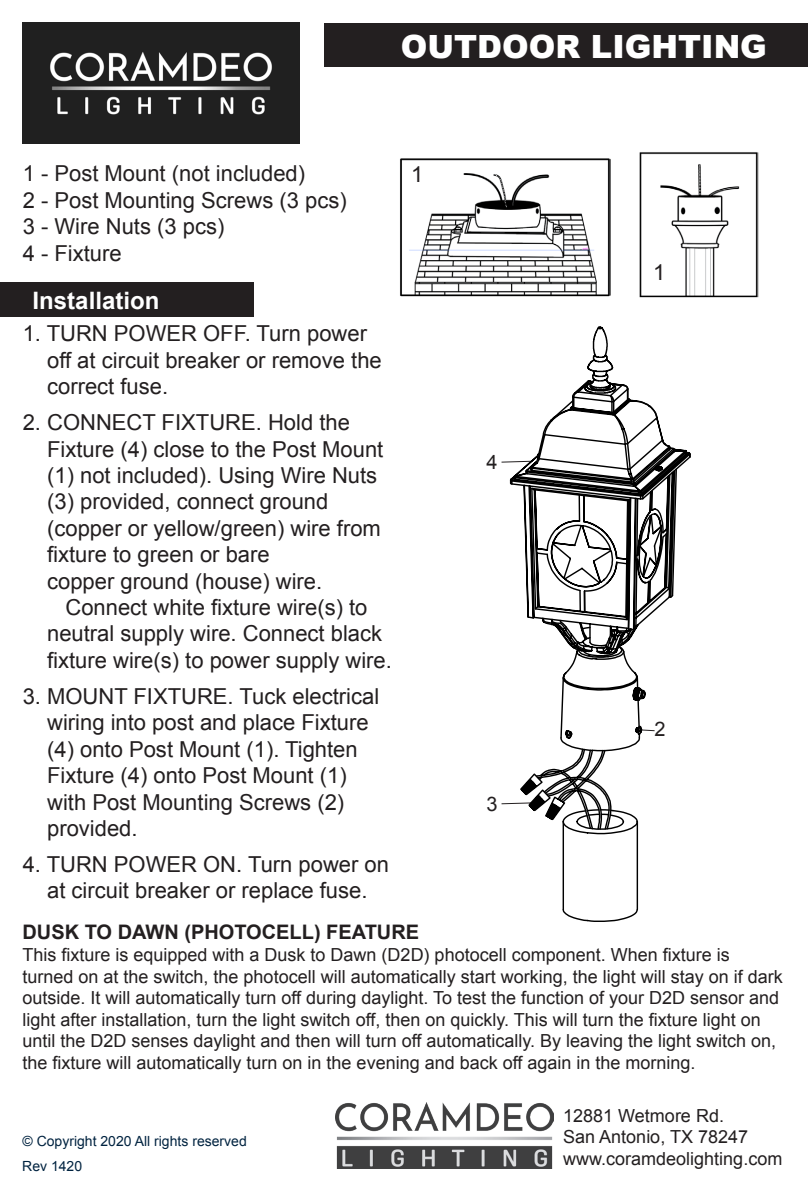
<style>
.page{position:relative;width:808px;height:1191px;background:#fff}
.page>*{position:absolute;margin:0;border:0;box-sizing:border-box;transform-origin:0 0}
.t1{font:900 32px "Arial";color:#fff}
.t2{font:700 24px "Arial";color:#fff}
.t3{font:22px/26.4px "Arial";color:#231f20}
.t4{font:700 20px "Arial";color:#231f20}
.t5{font:20px "Arial";color:#231f20}
.t6{font:18px/21.6px "Arial";color:#231f20}
.t7{font:14px "Arial";color:#002340}
</style>
<div class="page">
<img style="left:639px;top:152px;width:120px;height:146px">
<img style="left:400px;top:158px;width:210px;height:138px">
<div style="left:325px;top:23px;width:483px;height:44px;background:#231f20"></div>
<img style="left:23px;top:23px;width:277px;height:121px">
<img style="left:335px;top:1102px;width:218px;height:66px">
<div style="left:0;top:282px;width:253px;height:35px;background:#231f20"></div>
<svg style="left:562px;top:660px;width:93px;height:262px"></svg>
<svg style="left:509px;top:384px;width:182px;height:247px"></svg>
<svg style="left:501px;top:773px;width:34px;height:39px"></svg>
<svg style="left:535px;top:383px;width:90px;height:447px"></svg>
<svg style="left:583px;top:326px;width:34px;height:69px"></svg>
<p class="t1" style="left:401px;top:24px;width:368px">OUTDOOR LIGHTING</p>
<p class="t3" style="left:23px;top:161px;width:284px">1 - Post Mount (not included)</p>
<p class="t3" style="left:23px;top:187px;width:325px">2 - Post Mounting Screws (3 pcs)</p>
<p class="t3" style="left:23px;top:213px;width:203px">3 - Wire Nuts (3 pcs)</p>
<p class="t3" style="left:23px;top:240px;width:101px">4 - Fixture</p>
<p class="t2" style="left:33px;top:285px;width:128px">Installation</p>
<p class="t3" style="left:47px;top:321px;width:336px;text-indent:-24px">1. TURN POWER OFF. Turn power off at circuit breaker or remove the correct fuse.</p>
<p class="t3" style="left:23px;top:409px;width:329px">2. CONNECT FIXTURE. Hold the</p>
<p class="t3" style="left:47px;top:436px;width:338px">Fixture (4) close to the Post Mount</p>
<p class="t3" style="left:47px;top:462px;width:332px">(1) not included). Using Wire Nuts</p>
<p class="t3" style="left:47px;top:489px;width:283px">(3) provided, connect ground</p>
<p class="t3" style="left:47px;top:515px;width:335px">(copper or yellow/green) wire from</p>
<p class="t3" style="left:47px;top:541px;width:224px">fixture to green or bare</p>
<p class="t3" style="left:47px;top:568px;width:277px">copper ground (house) wire.</p>
<p class="t3" style="left:65px;top:594px;width:303px">Connect white fixture wire(s) to</p>
<p class="t3" style="left:47px;top:621px;width:337px">neutral supply wire. Connect black</p>
<p class="t3" style="left:47px;top:647px;width:346px">fixture wire(s) to power supply wire.</p>
<p class="t3" style="left:47px;top:683px;width:334px;text-indent:-24px">3. MOUNT FIXTURE. Tuck electrical wiring into post and place Fixture (4) onto Post Mount (1). Tighten<br>Fixture (4) onto Post Mount (1) with Post Mounting Screws (2) provided.</p>
<p class="t3" style="left:23px;top:851px;width:368px;text-align:center">4. TURN POWER ON. Turn power on at circuit breaker or replace fuse.</p>
<p class="t3" style="left:411px;top:162px;width:14px">1</p>
<p class="t5" style="left:486px;top:449px;width:13px">4</p>
<p class="t5" style="left:486px;top:791px;width:13px">3</p>
<p class="t3" style="left:653px;top:260px;width:14px">1</p>
<p class="t5" style="left:655px;top:715px;width:13px">2</p>
<p class="t4" style="left:22px;top:919px;width:398px">DUSK TO DAWN (PHOTOCELL) FEATURE</p>
<p class="t6" style="left:22px;top:944px;width:762px">This fixture is equipped with a Dusk to Dawn (D2D) photocell component. When fixture is turned on at the switch, the photocell will automatically start working, the light will stay on if dark outside. It will automatically turn off during daylight. To test the function of your D2D sensor and light after installation, turn the light switch off, then on quickly. This will turn the fixture light on until the D2D senses daylight and then will turn off automatically. By leaving the light switch on, the fixture will automatically turn on in the evening and back off again in the morning.</p>
<p class="t7" style="left:22px;top:1132px;width:226px">© Copyright 2020 All rights reserved</p>
<p class="t7" style="left:22px;top:1157px;width:61px">Rev 1420</p>
<p class="t6" style="left:563px;top:1105px;width:162px">12881 Wetmore Rd.</p>
<p class="t6" style="left:563px;top:1126px;width:186px">San Antonio, TX 78247</p>
<p class="t6" style="left:563px;top:1148px;width:221px">www.coramdeolighting.com</p>
</div>
